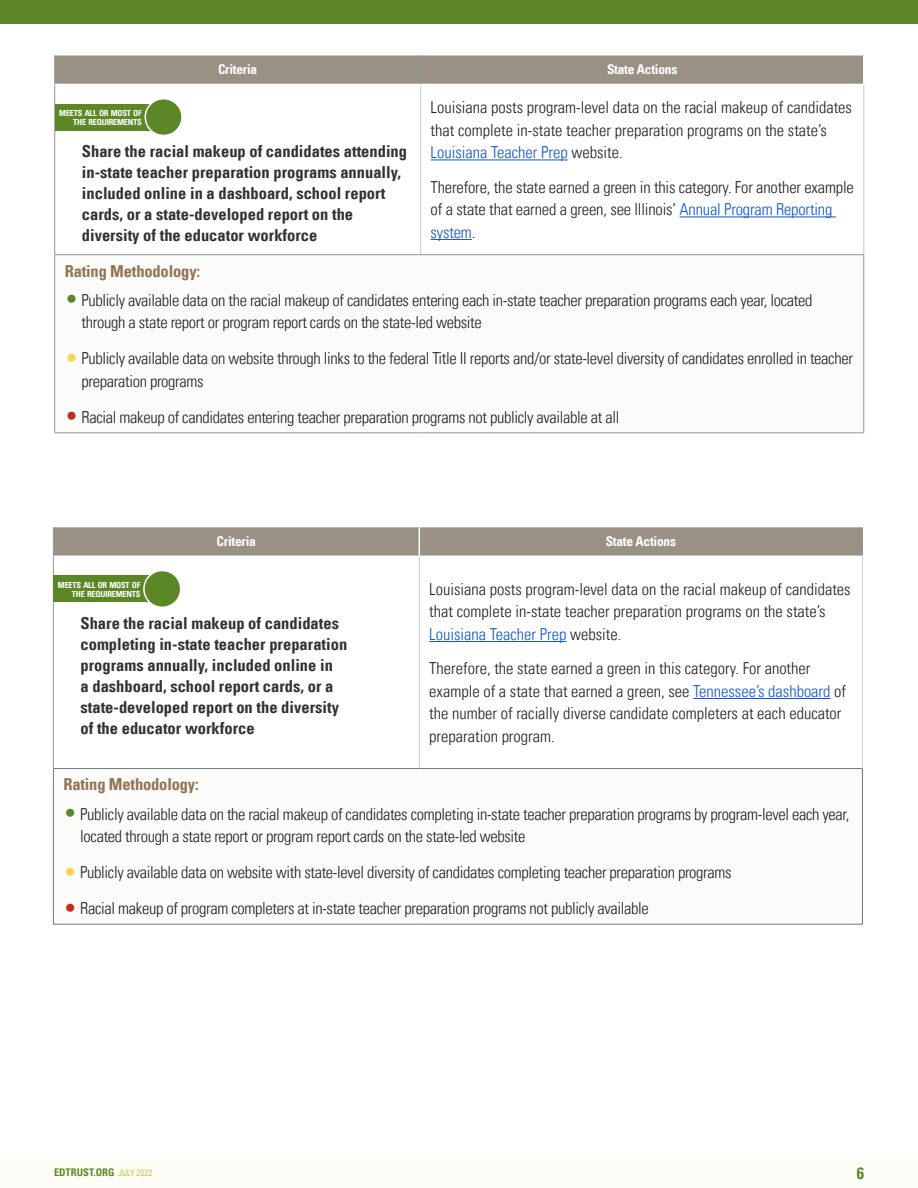
<style>
.page{position:relative;width:918px;height:1188px;background:#fff}
.page>*{position:absolute;margin:0;border:0;box-sizing:border-box;transform-origin:0 0}
.t1{font:300 condensed 16.5px/22.5px "Univers LT";letter-spacing:-.02em;color:#231f20}
.t2{font:300 condensed 16.5px/22.5px "Univers LT";color:#231f20}
.GRAY{font:700 condensed 16.5px/21px "Univers LT";color:#333}
.t3{font:700 condensed 16.5px "Univers LT";letter-spacing:-.01em;color:#937456}
.t4{font:700 condensed 16.5px "Univers LT";color:#5c8727}
.White{font:700 condensed 13.5px "Univers LT";letter-spacing:-.02em;color:#fff}
.t5{font:700 condensed 10.5px "Univers LT";color:#5c8727}
.t6{font:700 condensed 8.4px/9px "Univers LT";letter-spacing:-.03em;color:#fff;text-align:right}
.s1{color:#15c}
.s2{font-size:22.5px;color:#5c8727}
.s3{font-size:22.5px;color:#fed356}
.s4{font-size:22.5px;color:#c02d19}
.s5{font-weight:300;font-size:9px;color:#aebc21}
</style>
<div class="page">
<div style="left:0;top:0;width:918px;height:24px;background:#5c8727"></div>
<div style="left:0;top:1158px;width:918px;height:30px;background:#fdfcf7"></div>
<div style="left:55px;top:255px;width:809px;height:178px;background:#fbfbfa"></div>
<hr style="left:864px;top:255px;width:1px;height:178px;background:#939598">
<hr style="left:420px;top:85px;width:1px;height:170px;background:#c9cacb">
<hr style="left:54px;top:84px;width:1px;height:171px;background:#939598">
<hr style="left:864px;top:85px;width:1px;height:170px;background:#c9cacb">
<svg style="left:54px;top:55px;width:810px;height:29px;background:#9a9487"></svg>
<hr style="left:55px;top:254px;width:366px;height:1px;background:#939598">
<hr style="left:54px;top:255px;width:1px;height:178px;background:#939598">
<hr style="left:421px;top:254px;width:443px;height:1px;background:#939598">
<hr style="left:55px;top:433px;width:366px;height:1px;background:#939598">
<hr style="left:421px;top:433px;width:443px;height:1px;background:#939598">
<div style="left:55px;top:104px;width:108px;height:26px;background:#5c8727"></div>
<div style="left:145px;top:99px;width:37px;height:36px;background:#5c8727;border-radius:50%"></div>
<div style="left:145px;top:98px;width:38px;height:38px;border:2px solid #fff;border-radius:50%"></div>
<hr style="left:431px;top:160px;width:137px;height:1px;background:#15c">
<hr style="left:680px;top:217px;width:156px;height:1px;background:#15c">
<hr style="left:431px;top:239px;width:41px;height:1px;background:#15c">
<div style="left:53px;top:769px;width:809px;height:155px;background:#fbfbfa"></div>
<hr style="left:862px;top:769px;width:1px;height:155px;background:#667b7a">
<hr style="left:53px;top:768px;width:366px;height:1px;background:#667b7a">
<hr style="left:53px;top:769px;width:1px;height:155px;background:#667b7a">
<hr style="left:419px;top:768px;width:444px;height:1px;background:#667b7a">
<hr style="left:53px;top:924px;width:366px;height:1px;background:#667b7a">
<hr style="left:419px;top:924px;width:444px;height:1px;background:#667b7a">
<hr style="left:419px;top:557px;width:1px;height:211px;background:#c9cacb">
<hr style="left:53px;top:556px;width:1px;height:212px;background:#939598">
<hr style="left:862px;top:557px;width:1px;height:211px;background:#c9cacb">
<svg style="left:53px;top:527px;width:810px;height:29px;background:#9b9487"></svg>
<div style="left:54px;top:576px;width:108px;height:26px;background:#5c8727"></div>
<div style="left:144px;top:571px;width:37px;height:36px;background:#5c8727;border-radius:50%"></div>
<div style="left:143px;top:570px;width:38px;height:38px;border:2px solid #fff;border-radius:50%"></div>
<hr style="left:429px;top:641px;width:137px;height:1px;background:#15c">
<hr style="left:693px;top:698px;width:138px;height:1px;background:#15c">
<p class="White" style="left:218px;top:61px;width:41px">Criteria</p>
<p class="White" style="left:607px;top:61px;width:72px">State Actions</p>
<p class="t6" style="left:59px;top:108px;width:84px">MEETS ALL OR MOST OF<br>THE REQUIREMENTS</p>
<p class="GRAY" style="left:82px;top:141px;width:327px">Share the racial makeup of candidates attending in-state teacher preparation programs annually, included online in a dashboard, school report cards, or a state-developed report on the diversity of the educator workforce</p>
<p class="t2" style="left:431px;top:96px;width:423px">Louisiana posts program-level data on the racial makeup of candidates that complete in-state teacher preparation programs on the state’s<br><span class="s1">Louisiana Teacher Prep</span> website.</p>
<p class="t1" style="left:431px;top:176px;width:425px">Therefore, the state earned a green in this category. For another example of a state that earned a green, see Illinois’ <span class="s1">Annual Program Reporting system</span>.</p>
<p class="t3" style="left:65px;top:261px;width:137px">Rating Methodology:</p>
<p class="t1" style="left:82px;top:289px;width:732px;text-indent:-17px"><span class="s2">•</span> Publicly available data on the racial makeup of candidates entering each in-state teacher preparation programs each year, located through a state report or program report cards on the state-led website</p>
<p class="t1" style="left:82px;top:347px;width:773px;text-indent:-17px"><span class="s3">•</span> Publicly available data on website through links to the federal Title II reports and/or state-level diversity of candidates enrolled in teacher preparation programs</p>
<p class="t1" style="left:65px;top:406px;width:556px"><span class="s4">•</span> Racial makeup of candidates entering teacher preparation programs not publicly available at all</p>
<p class="White" style="left:217px;top:533px;width:41px">Criteria</p>
<p class="White" style="left:606px;top:533px;width:72px">State Actions</p>
<p class="t6" style="left:58px;top:580px;width:84px">MEETS ALL OR MOST OF<br>THE REQUIREMENTS</p>
<p class="GRAY" style="left:81px;top:613px;width:268px">Share the racial makeup of candidates completing in-state teacher preparation programs annually, included online in<br>a dashboard, school report cards, or a state-developed report on the diversity of the educator workforce</p>
<p class="t2" style="left:429px;top:578px;width:423px">Louisiana posts program-level data on the racial makeup of candidates that complete in-state teacher preparation programs on the state’s<br><span class="s1">Louisiana Teacher Prep</span> website.</p>
<p class="t2" style="left:429px;top:657px;width:418px">Therefore, the state earned a green in this category. For another example of a state that earned a green, see <span class="s1">Tennessee’s dashboard</span> of the number of racially diverse candidate completers at each educator preparation program.</p>
<p class="t3" style="left:63px;top:774px;width:137px">Rating Methodology:</p>
<p class="t1" style="left:80px;top:803px;width:771px;text-indent:-17px"><span class="s2">•</span> Publicly available data on the racial makeup of candidates completing in-state teacher preparation programs by program-level each year, located through a state report or program report cards on the state-led website</p>
<p class="t1" style="left:63px;top:861px;width:670px"><span class="s3">•</span> Publicly available data on website with state-level diversity of candidates completing teacher preparation programs</p>
<p class="t1" style="left:63px;top:897px;width:587px"><span class="s4">•</span> Racial makeup of program completers at in-state teacher preparation programs not publicly available</p>
<p class="t5" style="left:54px;top:1166px;width:100px">EDTRUST.ORG <span class="s5">JULY 2022</span></p>
<p class="t4" style="left:857px;top:1163px;width:9px">6</p>
</div>
